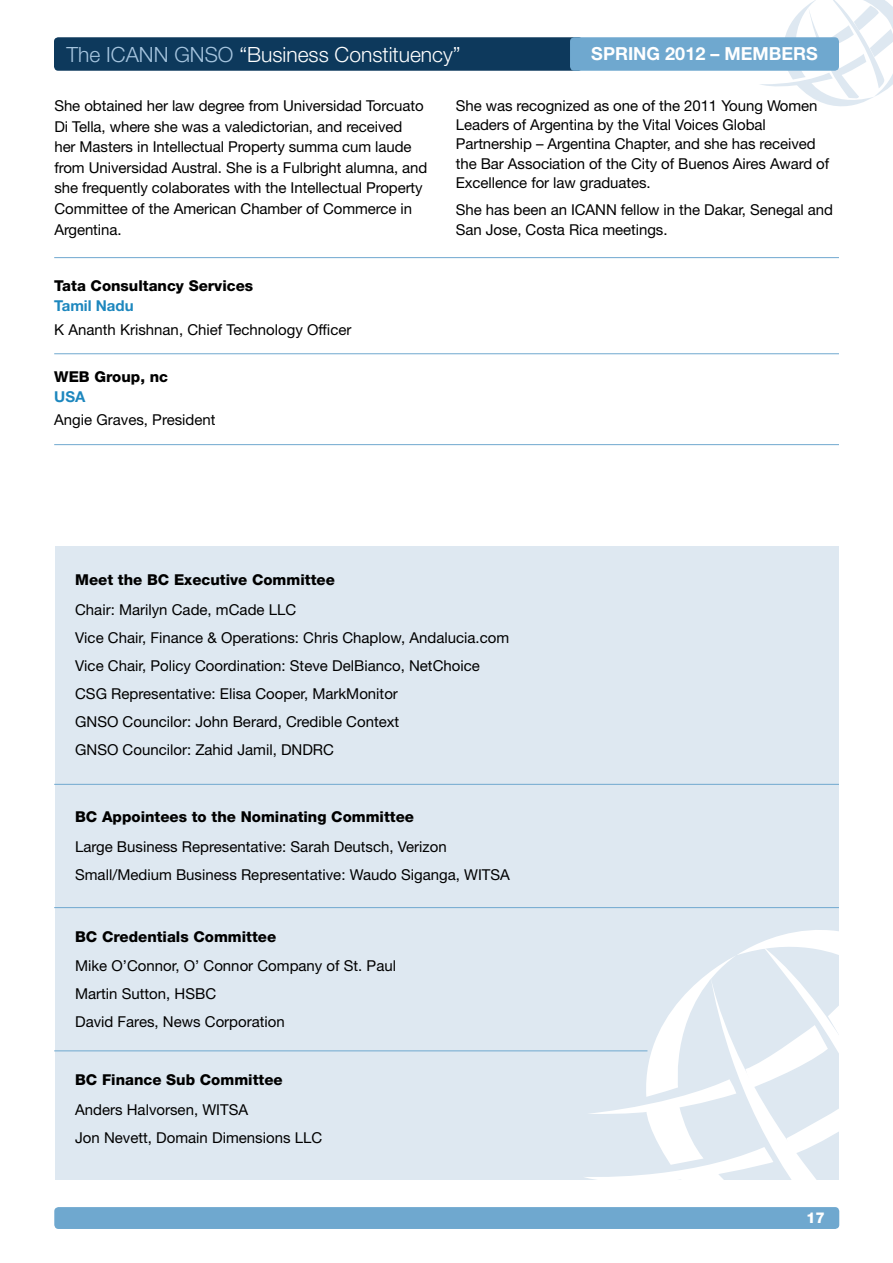
<style>
.page{position:relative;width:893px;height:1263px;background:#fff}
.page>*{position:absolute;margin:0;border:0;box-sizing:border-box;transform-origin:0 0}
.t1{font:300 21px "Helvetica Neue LT Std";color:#fff}
.t2{font:700 18px "Helvetica Neue LT Std";color:#fff}
.t3{font:15px/28px "Helvetica Neue LT Std";letter-spacing:-.005em;color:#000}
.t4{font:800 15px "Helvetica Neue LT Std";color:#000}
.t5{font:700 15px "Helvetica Neue LT Std";color:#1d87be}
.t6{font:800 15px "Helvetica Neue LT Std";color:#fff}
.s1{color:#a6c5df}
</style>
<div class="page">
<div style="left:55px;top:546px;width:783px;height:634px;background:#dee8f1"></div>
<svg style="left:760px;top:0;width:133px;height:107px"></svg>
<div style="left:54px;top:37px;width:529px;height:34px;background:#0d395c;border-radius:4px"></div>
<div style="left:570px;top:37px;width:269px;height:34px;background:#6fa8cf;border-radius:4px"></div>
<hr style="left:54px;top:353px;width:785px;height:1px;background:#6fa8cf">
<hr style="left:54px;top:257px;width:785px;height:1px;background:#6fa8cf">
<hr style="left:54px;top:444px;width:785px;height:1px;background:#6fa8cf">
<hr style="left:54px;top:784px;width:785px;height:1px;background:#6fa8cf">
<hr style="left:54px;top:907px;width:785px;height:1px;background:#6fa8cf">
<svg style="left:583px;top:956px;width:257px;height:273px"></svg>
<svg style="left:736px;top:887px;width:104px;height:324px"></svg>
<hr style="left:54px;top:1050px;width:593px;height:1px;background:#6fa8cf">
<div style="left:54px;top:1207px;width:785px;height:22px;background:#6fa8cf;border-radius:4px"></div>
<h1 class="t1" style="left:67px;top:42px;width:396px"><span class="s1">The ICANN GNSO</span> “Business Constituency”</h1>
<p class="t2" style="left:591px;top:43px;width:228px">SPRING 2012 – MEMBERS</p>
<p class="t3" style="left:54px;top:95px;width:374px;line-height:20.5px">She obtained her law degree from Universidad Torcuato Di Tella, where she was a valedictorian, and received her Masters in Intellectual Property summa cum laude from Universidad Austral. She is a Fulbright alumna, and she frequently colaborates with the Intellectual Property Committee of the American Chamber of Commerce in Argentina.</p>
<p class="t3" style="left:456px;top:96px;width:375px;line-height:19.2px">She was recognized as one of the 2011 Young Women Leaders of Argentina by the Vital Voices Global Partnership – Argentina Chapter, and she has received the Bar Association of the City of Buenos Aires Award of Excellence for law graduates.</p>
<p class="t3" style="left:456px;top:200px;width:379px;line-height:19.2px">She has been an ICANN fellow in the Dakar, Senegal and<br>San Jose, Costa Rica meetings.</p>
<p class="t4" style="left:54px;top:277px;width:200px">Tata Consultancy Services</p>
<p class="t5" style="left:54px;top:296px;width:81px">Tamil Nadu</p>
<p class="t3" style="left:54px;top:315px;width:299px">K Ananth Krishnan, Chief Technology Officer</p>
<p class="t4" style="left:54px;top:368px;width:115px">WEB Group, nc</p>
<p class="t5" style="left:54px;top:387px;width:33px">USA</p>
<p class="t3" style="left:54px;top:406px;width:163px">Angie Graves, President</p>
<p class="t4" style="left:75px;top:571px;width:261px">Meet the BC Executive Committee</p>
<p class="t3" style="left:75px;top:595px;width:435px">Chair: Marilyn Cade, mCade LLC<br>Vice Chair, Finance &amp; Operations: Chris Chaplow, Andalucia.com Vice Chair, Policy Coordination: Steve DelBianco, NetChoice CSG Representative: Elisa Cooper, MarkMonitor<br>GNSO Councilor: John Berard, Credible Context<br>GNSO Councilor: Zahid Jamil, DNDRC</p>
<p class="t4" style="left:75px;top:808px;width:340px">BC Appointees to the Nominating Committee</p>
<p class="t3" style="left:75px;top:832px;width:436px">Large Business Representative: Sarah Deutsch, Verizon<br>Small/Medium Business Representative: Waudo Siganga, WITSA</p>
<p class="t4" style="left:75px;top:927px;width:203px">BC Credentials Committee</p>
<p class="t3" style="left:75px;top:952px;width:322px">Mike O’Connor, O’ Connor Company of St. Paul<br>Martin Sutton, HSBC<br>David Fares, News Corporation</p>
<p class="t4" style="left:75px;top:1071px;width:209px">BC Finance Sub Committee</p>
<p class="t3" style="left:75px;top:1095px;width:249px">Anders Halvorsen, WITSA<br>Jon Nevett, Domain Dimensions LLC</p>
<p class="t6" style="left:806px;top:1209px;width:20px">17</p>
</div>
